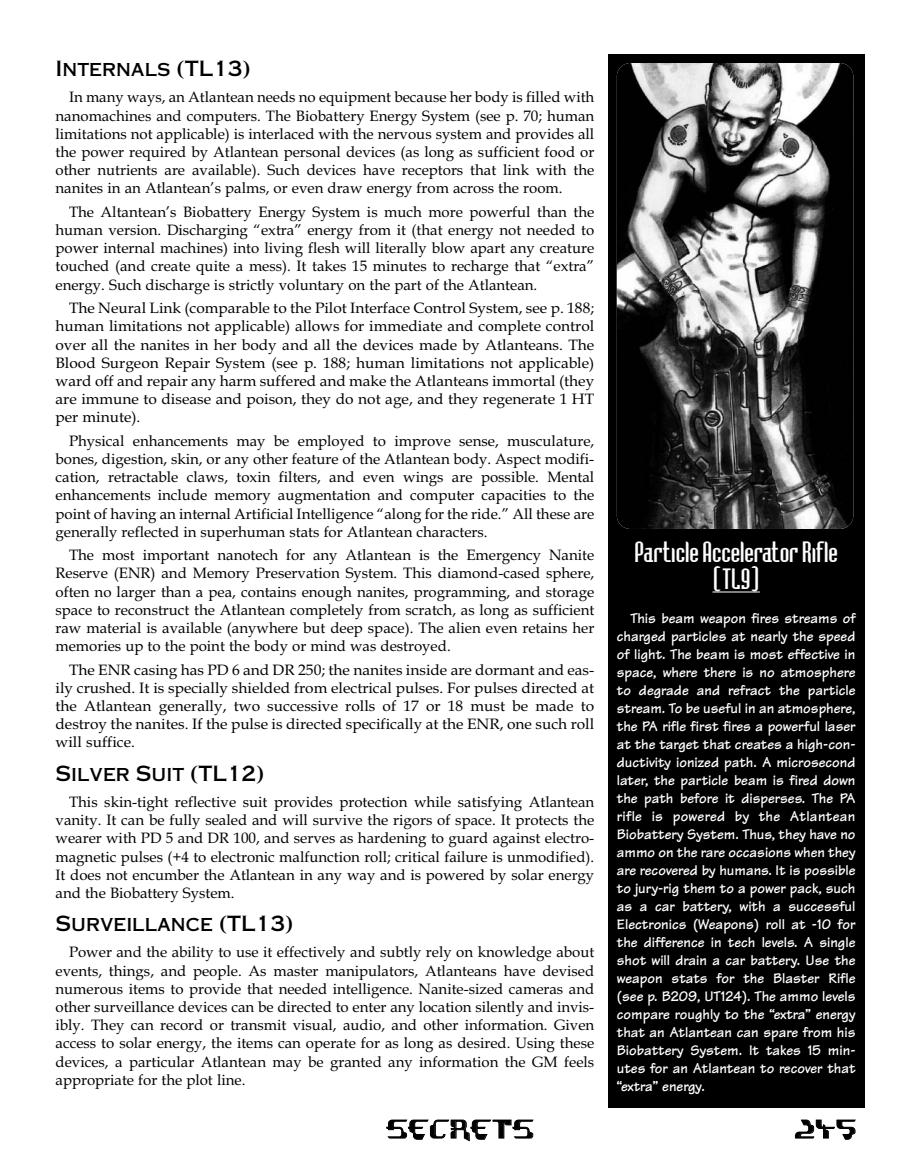
<style>
.page{position:relative;width:905px;height:1175px;background:#fff}
.page>*{position:absolute;margin:0;border:0;box-sizing:border-box;transform-origin:0 0}
.t1{font:27px/27px "Badloc";color:#fff;text-align:center}
.t2{font:700 21px "Metalcut";color:#000}
.t3{font:18px "Hyperion";letter-spacing:-.01em;color:#000}
.t4{font:15px/18.1px "Book Antiqua";color:#000;text-align:justify}
.t5{font:700 15px/18px "Tekton";color:#fff;text-align:justify}
</style>
<div class="page">
<div style="left:608px;top:54px;width:256px;height:1053px;background:#000"></div>
<hr style="left:712px;top:591px;width:47px;height:1px;background:#fff">
<img style="left:617px;top:63px;width:236px;height:466px">
<p class="t2" style="left:56px;top:55px;width:197px">Internals (TL13)</p>
<p class="t4" style="left:56px;top:88px;width:540px;text-indent:13px">In many ways, an Atlantean needs no equipment because her body is filled with nanomachines and computers. The Biobattery Energy System (see p. 70; human limitations not applicable) is interlaced with the nervous system and provides all the power required by Atlantean personal devices (as long as sufficient food or other nutrients are available). Such devices have receptors that link with the nanites in an Atlantean’s palms, or even draw energy from across the room.</p>
<p class="t4" style="left:56px;top:203px;width:540px;text-indent:13px">The Altantean’s Biobattery Energy System is much more powerful than the human version. Discharging “extra” energy from it (that energy not needed to power internal machines) into living flesh will literally blow apart any creature touched (and create quite a mess). It takes 15 minutes to recharge that “extra” energy. Such discharge is strictly voluntary on the part of the Atlantean.</p>
<p class="t4" style="left:55px;top:299px;width:540px;text-indent:14px">The Neural Link (comparable to the Pilot Interface Control System, see p. 188; human limitations not applicable) allows for immediate and complete control over all the nanites in her body and all the devices made by Atlanteans. The Blood Surgeon Repair System (see p. 188; human limitations not applicable) ward off and repair any harm suffered and make the Atlanteans immortal (they are immune to disease and poison, they do not age, and they regenerate 1 HT per minute).</p>
<p class="t4" style="left:56px;top:431px;width:540px;text-indent:13px">Physical enhancements may be employed to improve sense, musculature, bones, digestion, skin, or any other feature of the Atlantean body. Aspect modifi&shy;cation, retractable claws, toxin filters, and even wings are possible. Mental enhancements include memory augmentation and computer capacities to the point of having an internal Artificial Intelligence “along for the ride.” All these are generally reflected in superhuman stats for Atlantean characters.</p>
<p class="t4" style="left:56px;top:546px;width:540px;text-indent:13px">The most important nanotech for any Atlantean is the Emergency Nanite Reserve (ENR) and Memory Preservation System. This diamond-cased sphere, often no larger than a pea, contains enough nanites, programming, and storage space to reconstruct the Atlantean completely from scratch, as long as sufficient raw material is available (anywhere but deep space). The alien even retains her memories up to the point the body or mind was destroyed.</p>
<p class="t4" style="left:55px;top:660px;width:540px;text-indent:14px">The ENR casing has PD 6 and DR 250; the nanites inside are dormant and eas&shy;ily crushed. It is specially shielded from electrical pulses. For pulses directed at the Atlantean generally, two successive rolls of 17 or 18 must be made to destroy the nanites. If the pulse is directed specifically at the ENR, one such roll will suffice.</p>
<p class="t2" style="left:56px;top:760px;width:210px">Silver Suit (TL12)</p>
<p class="t4" style="left:56px;top:792px;width:540px;text-indent:13px">This skin-tight reflective suit provides protection while satisfying Atlantean vanity. It can be fully sealed and will survive the rigors of space. It protects the wearer with PD 5 and DR 100, and serves as hardening to guard against electro&shy;magnetic pulses (+4 to electronic malfunction roll; critical failure is unmodified).<br>It does not encumber the Atlantean in any way and is powered by solar energy and the Biobattery System.</p>
<p class="t2" style="left:56px;top:910px;width:239px">Surveillance (TL13)</p>
<p class="t4" style="left:56px;top:943px;width:540px;text-indent:13px">Power and the ability to use it effectively and subtly rely on knowledge about events, things, and people. As master manipulators, Atlanteans have devised numerous items to provide that needed intelligence. Nanite-sized cameras and other surveillance devices can be directed to enter any location silently and invis&shy;ibly. They can record or transmit visual, audio, and other information. Given access to solar energy, the items can operate for as long as desired. Using these devices, a particular Atlantean may be granted any information the GM feels appropriate for the plot line.</p>
<p class="t1" style="left:634px;top:539px;width:205px">Particle Accelerator Rifle (TL9)</p>
<p class="t5" style="left:616px;top:611px;width:240px;text-indent:14px">This beam weapon fires streams of charged particles at nearly the speed of light. The beam is most effective in space, where there is no atmosphere to degrade and refract the particle stream. To be useful in an atmosphere, the PA rifle first fires a powerful laser at the target that creates a high-con&shy;ductivity ionized path. A microsecond later, the particle beam is fired down the path before it disperses. The PA rifle is powered by the Atlantean Biobattery System. Thus, they have no ammo on the rare occasions when they are recovered by humans. It is possible to jury-rig them to a power pack, such as a car battery, with a successful Electronics (Weapons) roll at -10 for the difference in tech levels. A single shot will drain a car battery. Use the weapon stats for the Blaster Rifle (see p. B209, UT124). The ammo levels compare roughly to the “extra” energy that an Atlantean can spare from his Biobattery System. It takes 15 min&shy;utes for an Atlantean to recover that “extra” energy.</p>
<p class="t3" style="left:386px;top:1121px;width:150px">SECRETS</p>
<p class="t3" style="left:794px;top:1121px;width:64px">245</p>
</div>
